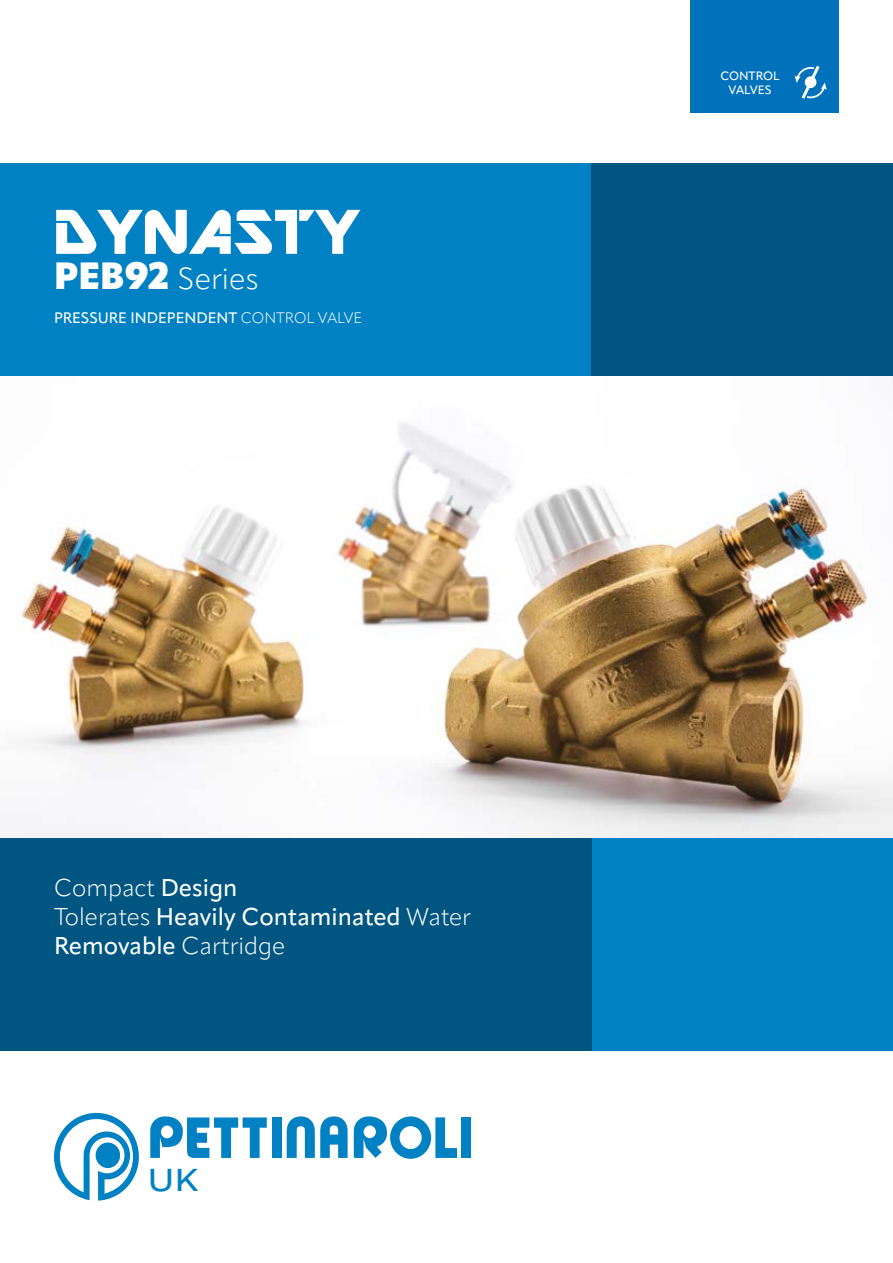
<style>
.page{position:relative;width:893px;height:1263px;background:#fff}
.page>*{position:absolute;margin:0;border:0;box-sizing:border-box;transform-origin:0 0}
.t1{font:69.9px "ARDESTINE";color:#fff}
.t2{font:500 31.35px "Apparat";color:#0081c3;scale:1.17 1}
.t3{font:300 30px "Apparat";color:#fff}
.t4{font:500 24px/28.8px "Apparat";color:#fff}
.t5{font:500 15px "Apparat";color:#fff}
.t6{font:500 12px/14.4px "Apparat";color:#fff;text-align:center}
.s1{font-weight:900;font-size:37.5px}
.s2{font-weight:300}
</style>
<div class="page">
<img style="left:0;top:376px;width:893px;height:462px">
<div style="left:0;top:163px;width:591px;height:213px;background:#0081c3"></div>
<div style="left:591px;top:163px;width:302px;height:213px;background:#005681"></div>
<div style="left:302px;top:838px;width:591px;height:213px;background:#0081c3"></div>
<div style="left:0;top:838px;width:591px;height:213px;background:#005681"></div>
<div style="left:690px;top:0;width:149px;height:112px;background:#0072bb"></div>
<svg style="left:795px;top:66px;width:32px;height:33px"></svg>
<div style="left:807px;top:79px;width:7px;height:7px;background:#fff;border:1px solid #fff;border-radius:50%"></div>
<svg style="left:54px;top:1113px;width:85px;height:87px"></svg>
<div style="left:461px;top:1117px;width:10px;height:41px;background:#0081c3"></div>
<svg style="left:150px;top:1116px;width:117px;height:42px"></svg>
<svg style="left:354px;top:1116px;width:103px;height:43px"></svg>
<svg style="left:287px;top:1116px;width:61px;height:42px"></svg>
<div style="left:272px;top:1117px;width:10px;height:41px;background:#0081c3"></div>
<h1 class="t1" style="left:54px;top:194px;width:308px">DYNASTY</h1>
<p class="t3" style="left:54px;top:261px;width:206px"><span class="s1">PEB92</span> Series</p>
<p class="t5" style="left:54px;top:309px;width:310px">PRESSURE INDEPENDENT <span class="s2">CONTROL VALVE</span></p>
<p class="t4" style="left:54px;top:873px;width:418px"><span class="s2">Compact</span> Design<br><span class="s2">Tolerates</span> Heavily Contaminated <span class="s2">Water<br></span>Removable <span class="s2">Cartridge</span></p>
<h2 class="t2" style="left:147px;top:1161px;width:45px">UK</h2>
<p class="t6" style="left:720px;top:69px;width:61px">CONTROL<br>VALVES</p>
</div>
